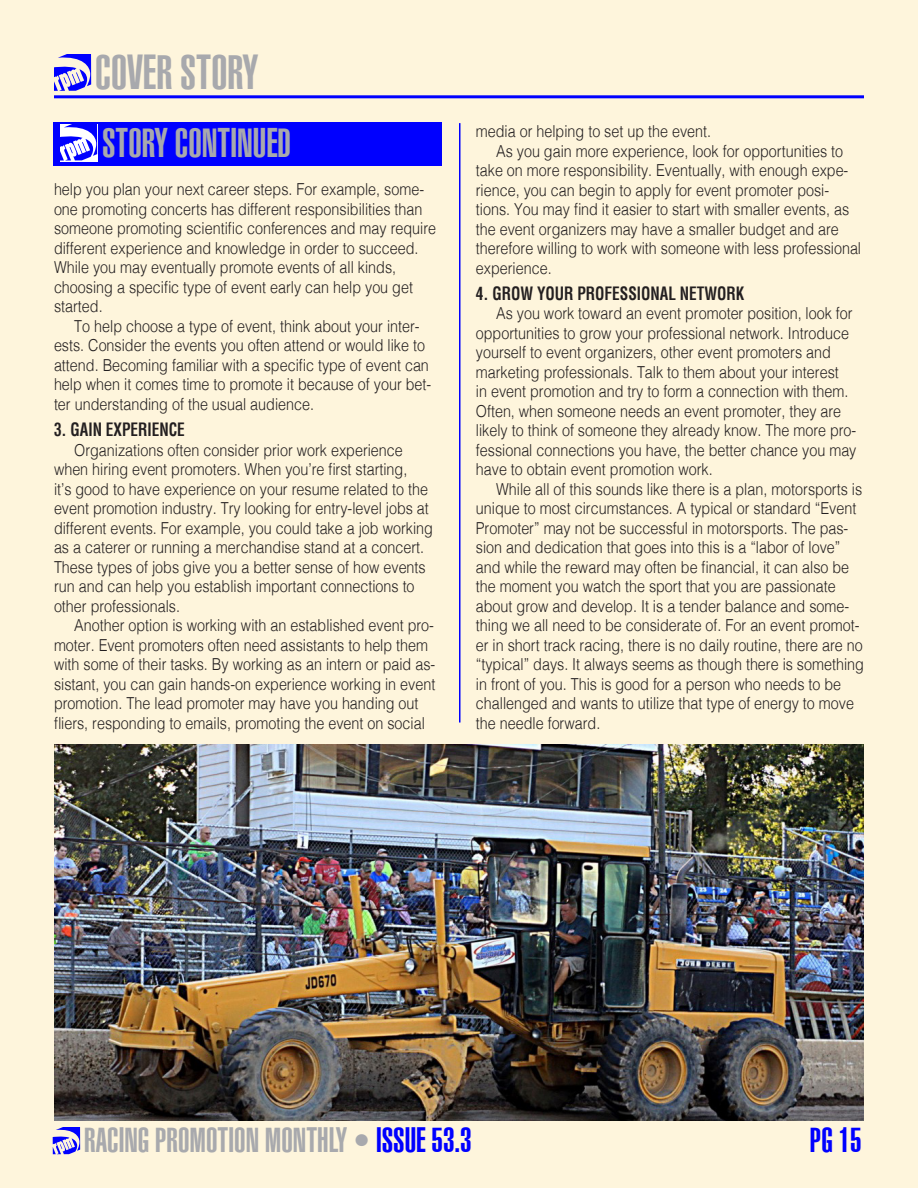
<style>
.page{position:relative;width:918px;height:1188px;background:#fef5dc}
.page>*{position:absolute;margin:0;border:0;box-sizing:border-box;transform-origin:0 0}
.t1{font:900 extra-condensed 48px "Helvetica";color:#a8a9ad}
.CONTINUED_TEXT{font:900 extra-condensed 40.5px "Helvetica";color:#a8a9ad}
.t2{font:900 extra-condensed 34.5px "Helvetica";color:#a8a9ad}
.t3{font:900 extra-condensed 34.5px "Helvetica";color:#00f}
.SUBHEAD_SMALL_BLACK{font:700 condensed 18px "Helvetica";color:#231f20;scale:.85 1}
.BODY_TEXT_NEW{font:300 16.5px/19.5px "Helvetica";color:#231f20;scale:.87 1}
.s1{color:#00f}
</style>
<div class="page">
<svg style="left:53px;top:1127px;width:27px;height:27px"></svg>
<svg style="left:54px;top:54px;width:37px;height:37px"></svg>
<hr style="left:54px;top:95px;width:810px;height:3px;background:#00f">
<div style="left:53px;top:122px;width:388px;height:43px;background:#00f"></div>
<svg style="left:60px;top:124px;width:37px;height:37px"></svg>
<img style="left:54px;top:744px;width:810px;height:376px">
<hr style="left:459px;top:123px;width:1px;height:600px;background:#00f">
<p class="t1" style="left:95px;top:50px;width:165px">COVER STORY</p>
<p class="CONTINUED_TEXT" style="left:102px;top:124px;width:190px">STORY CONTINUED</p>
<p class="BODY_TEXT_NEW" style="left:54px;top:179px;width:441px">help you plan your next career steps. For example, some&shy;one promoting concerts has different responsibilities than someone promoting scientific conferences and may require different experience and knowledge in order to succeed.<br>While you may eventually promote events of all kinds, choosing a specific type of event early can help you get started.</p>
<p class="BODY_TEXT_NEW" style="left:54px;top:315px;width:435px;text-indent:20px">To help choose a type of event, think about your inter&shy;ests. Consider the events you often attend or would like to attend. Becoming familiar with a specific type of event can help when it comes time to promote it because of your bet&shy;ter understanding of the usual audience.</p>
<p class="SUBHEAD_SMALL_BLACK" style="left:54px;top:421px;width:156px">3. GAIN EXPERIENCE</p>
<p class="BODY_TEXT_NEW" style="left:54px;top:439px;width:437px;text-indent:20px">Organizations often consider prior work experience when hiring event promoters. When you’re first starting,<br>it’s good to have experience on your resume related to the event promotion industry. Try looking for entry-level jobs at different events. For example, you could take a job working as a caterer or running a merchandise stand at a concert.<br>These types of jobs give you a better sense of how events run and can help you establish important connections to other professionals.</p>
<p class="BODY_TEXT_NEW" style="left:54px;top:614px;width:440px;text-indent:20px">Another option is working with an established event pro&shy;moter. Event promoters often need assistants to help them with some of their tasks. By working as an intern or paid as&shy;sistant, you can gain hands-on experience working in event promotion. The lead promoter may have you handing out fliers, responding to emails, promoting the event on social</p>
<p class="BODY_TEXT_NEW" style="left:476px;top:120px;width:272px">media or helping to set up the event.</p>
<p class="BODY_TEXT_NEW" style="left:476px;top:140px;width:444px;text-indent:20px">As you gain more experience, look for opportunities to take on more responsibility. Eventually, with enough expe&shy;rience, you can begin to apply for event promoter posi&shy;tions. You may find it easier to start with smaller events, as the event organizers may have a smaller budget and are therefore willing to work with someone with less professional experience.</p>
<p class="SUBHEAD_SMALL_BLACK" style="left:476px;top:285px;width:318px">4. GROW YOUR PROFESSIONAL NETWORK</p>
<p class="BODY_TEXT_NEW" style="left:476px;top:303px;width:439px;text-indent:20px">As you work toward an event promoter position, look for opportunities to grow your professional network. Introduce yourself to event organizers, other event promoters and marketing professionals. Talk to them about your interest<br>in event promotion and try to form a connection with them.<br>Often, when someone needs an event promoter, they are likely to think of someone they already know. The more pro&shy;fessional connections you have, the better chance you may have to obtain event promotion work.</p>
<p class="BODY_TEXT_NEW" style="left:476px;top:478px;width:448px;text-indent:20px">While all of this sounds like there is a plan, motorsports is unique to most circumstances. A typical or standard “Event Promoter” may not be successful in motorsports. The pas&shy;sion and dedication that goes into this is a “labor of love” and while the reward may often be financial, it can also be the moment you watch the sport that you are passionate about grow and develop. It is a tender balance and some&shy;thing we all need to be considerate of. For an event promot&shy;er in short track racing, there is no daily routine, there are no “typical” days. It always seems as though there is something in front of you. This is good for a person who needs to be challenged and wants to utilize that type of energy to move the needle forward.</p>
<h3 class="t2" style="left:84px;top:1124px;width:389px">RACING PROMOTION MONTHLY • <span class="s1">ISSUE 53.3</span></h3>
<h3 class="t3" style="left:810px;top:1124px;width:53px">PG 15</h3>
</div>
